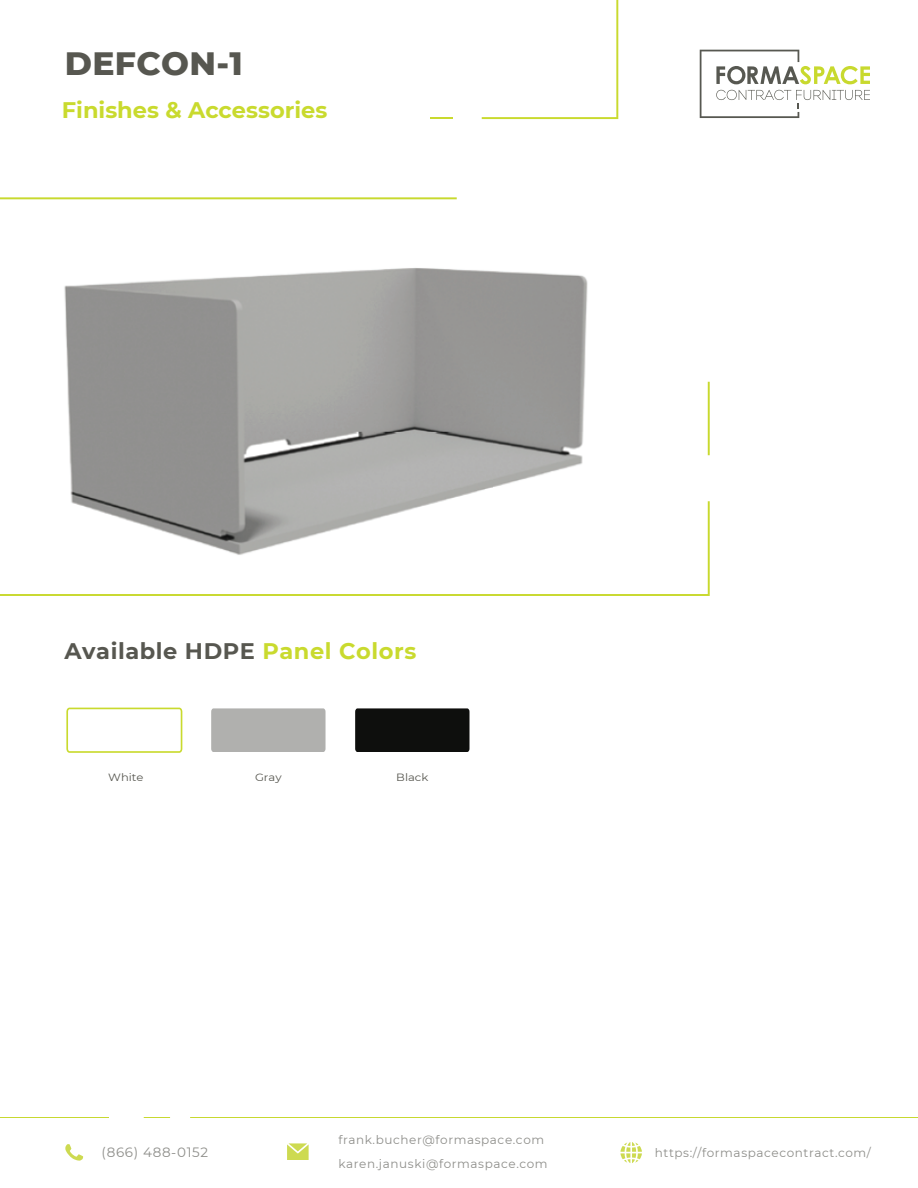
<style>
.page{position:relative;width:918px;height:1188px;background:#fff}
.page>*{position:absolute;margin:0;border:0;box-sizing:border-box;transform-origin:0 0}
.t1{font:800 33px "Montserrat";letter-spacing:.01em;color:#575750}
.t2{font:700 22.5px "Montserrat";letter-spacing:.025em;color:#575750}
.t3{font:700 22.5px "Montserrat";color:#c9da2e}
.t4{font:13.5px "Montserrat";letter-spacing:.05em;color:#8e8e8a}
.t5{font:12px/24px "Montserrat";letter-spacing:.05em;color:#8e8e8a}
.t6{font:10.5px "Montserrat";color:#575750;scale:1.1 1}
.s1{color:#c9da2e}
</style>
<div class="page">
<svg style="left:0;top:197px;width:710px;height:399px"></svg>
<hr style="left:430px;top:117px;width:23px;height:2px;background:#c9da2e">
<svg style="left:482px;top:0;width:136px;height:119px"></svg>
<svg style="left:700px;top:50px;width:170px;height:68px"></svg>
<img style="left:52px;top:266px;width:552px;height:295px">
<svg style="left:66px;top:708px;width:116px;height:45px"></svg>
<div style="left:211px;top:708px;width:115px;height:44px;background:#b0b0ae"></div>
<div style="left:355px;top:708px;width:115px;height:44px;background:#0e0f0d"></div>
<svg style="left:620px;top:1142px;width:22px;height:21px"></svg>
<svg style="left:287px;top:1143px;width:22px;height:17px"></svg>
<hr style="left:190px;top:1117px;width:728px;height:1px;background:#c7d930">
<svg style="left:144px;top:1117px;width:26px;height:1px"></svg>
<hr style="left:0;top:1117px;width:109px;height:1px;background:#c7d930">
<svg style="left:65px;top:1144px;width:18px;height:17px"></svg>
<h1 class="t1" style="left:65px;top:39px;width:179px">DEFCON-1</h1>
<h2 class="t3" style="left:62px;top:94px;width:267px">Finishes &amp; Accessories</h2>
<h2 class="t2" style="left:64px;top:635px;width:353px">Available HDPE <span class="s1">Panel Colors</span></h2>
<p class="t6" style="left:108px;top:770px;width:34px">White</p>
<p class="t6" style="left:255px;top:770px;width:26px">Gray</p>
<p class="t6" style="left:396px;top:770px;width:31px">Black</p>
<p class="t4" style="left:102px;top:1143px;width:108px">(866) 488-0152</p>
<p class="t5" style="left:338px;top:1127px;width:211px">frank.bucher@formaspace.com karen.januski@formaspace.com</p>
<p class="t5" style="left:655px;top:1140px;width:218px">https://formaspacecontract.com/</p>
</div>
